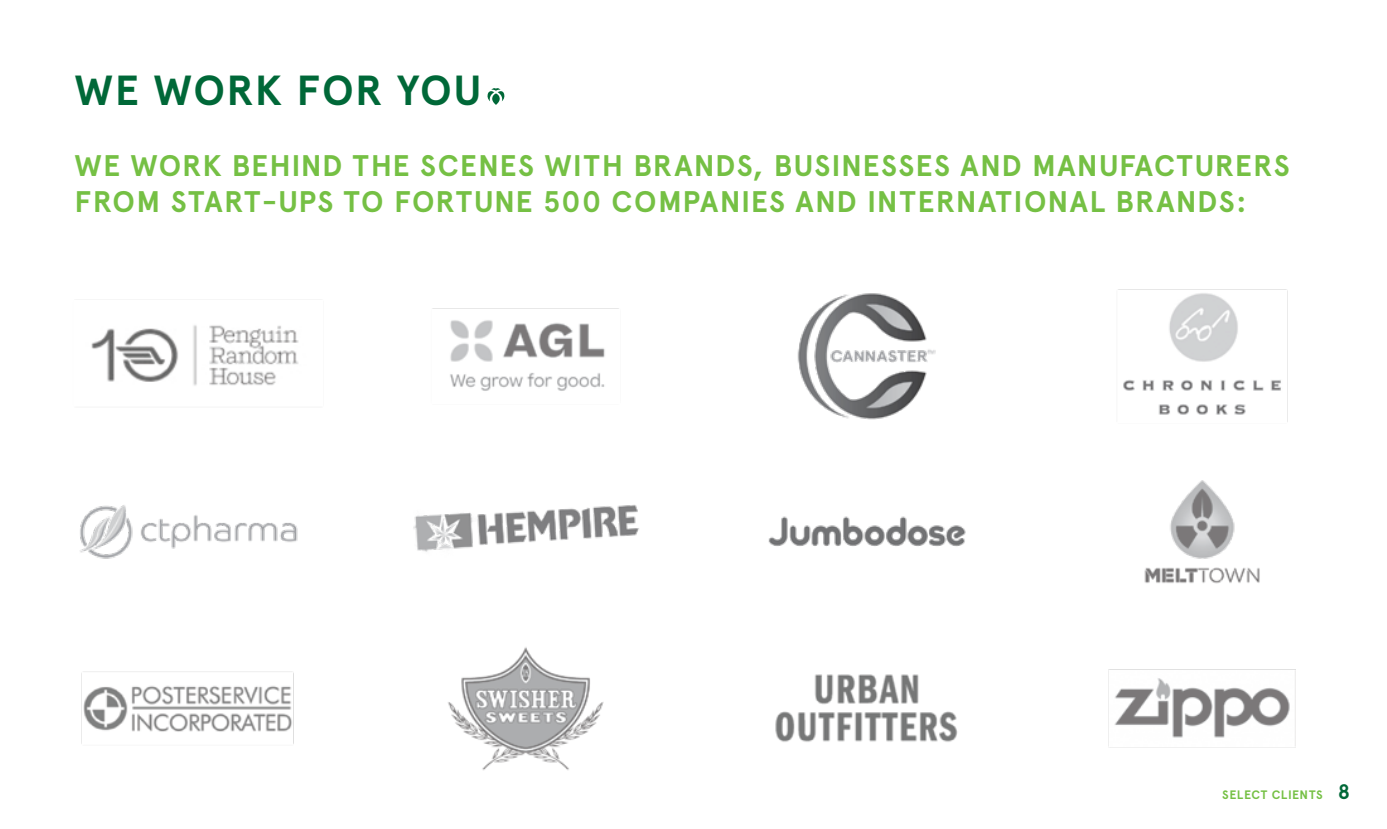
<style>
.page{position:relative;width:1387px;height:829px;background:#fff}
.page>*{position:absolute;margin:0;border:0;box-sizing:border-box;transform-origin:0 0}
.t1{font:700 42px "Apercu";letter-spacing:.03em;color:#006838}
.t2{font:700 29.75px/35.7px "Apercu";letter-spacing:.04em;color:#75c044}
.t3{font:700 12.25px "Apercu";letter-spacing:.045em;color:#75c044}
.s1{font-size:21px;color:#006838}
</style>
<div class="page">
<img style="left:80px;top:289px;width:1215px;height:482px">
<svg style="left:487px;top:88px;width:18px;height:17px"></svg>
<h1 class="t1" style="left:75px;top:65px;width:408px">WE WORK FOR YOU</h1>
<p class="t2" style="left:75px;top:148px;width:1216px">WE WORK BEHIND THE SCENES WITH BRANDS, BUSINESSES AND MANUFACTURERS<br>FROM START-UPS TO FORTUNE 500 COMPANIES AND INTERNATIONAL BRANDS:</p>
<p class="t3" style="left:1222px;top:786px;width:130px">SELECT CLIENTS <span class="s1">8</span></p>
</div>
